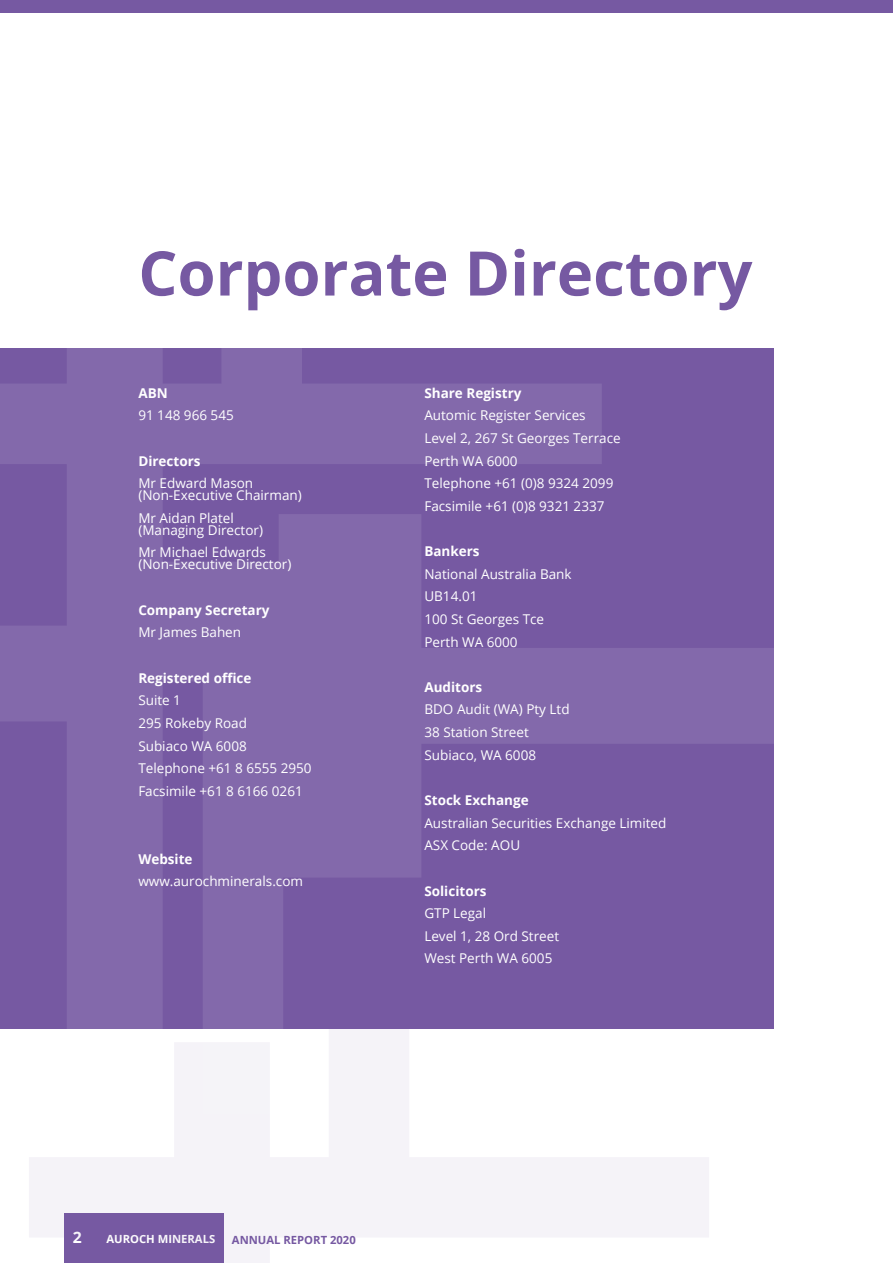
<style>
.page{position:relative;width:893px;height:1263px;background:#fff}
.page>*{position:absolute;margin:0;border:0;box-sizing:border-box;transform-origin:0 0}
.t1{font:700 61.5px "Open Sans";color:#7659a2}
.t2{font:700 15.75px "Open Sans";color:#fff}
.t3{font:13.5px/22.6px "Open Sans";color:#fff}
.t4{font:700 13.5px "Open Sans";color:#fff}
.t5{font:700 11.25px "Open Sans";color:#7659a2}
.t6{font:700 11.25px "Open Sans";color:#fff}
</style>
<div class="page">
<div style="left:0;top:0;width:893px;height:13px;background:#7659a2"></div>
<svg style="left:270px;top:1028px;width:439px;height:209px"></svg>
<svg style="left:29px;top:1114px;width:241px;height:149px;fill:#f5f3f8"></svg>
<div style="left:0;top:348px;width:774px;height:680px;background:#7659a2"></div>
<svg style="left:163px;top:562px;width:233px;height:552px"></svg>
<svg style="left:163px;top:348px;width:439px;height:116px;fill:#8369ab"></svg>
<svg style="left:0;top:348px;width:163px;height:681px;fill:#8369ab"></svg>
<svg style="left:279px;top:514px;width:495px;height:364px;fill:#8369ab"></svg>
<h1 class="t1" style="left:138px;top:230px;width:616px">Corporate Directory</h1>
<p class="t4" style="left:138px;top:383px;width:31px">ABN</p>
<p class="t3" style="left:138px;top:404px;width:97px">91 148 966 545</p>
<p class="t4" style="left:138px;top:451px;width:64px">Directors</p>
<p class="t3" style="left:138px;top:477px;width:165px;line-height:12px">Mr Edward Mason (Non-Executive Chairman)</p>
<p class="t3" style="left:138px;top:512px;width:126px;line-height:12px">Mr Aidan Platel (Managing Director)</p>
<p class="t3" style="left:138px;top:546px;width:155px;line-height:12px">Mr Michael Edwards (Non-Executive Director)</p>
<p class="t4" style="left:138px;top:600px;width:133px">Company Secretary</p>
<p class="t3" style="left:138px;top:621px;width:104px">Mr James Bahen</p>
<p class="t4" style="left:138px;top:668px;width:115px">Registered office</p>
<p class="t3" style="left:138px;top:689px;width:175px">Suite 1<br>295 Rokeby Road<br>Subiaco WA 6008<br>Telephone +61 8 6555 2950<br>Facsimile +61 8 6166 0261</p>
<p class="t4" style="left:138px;top:849px;width:56px">Website</p>
<p class="t3" style="left:138px;top:870px;width:166px">www.aurochminerals.com</p>
<p class="t4" style="left:424px;top:383px;width:99px">Share Registry</p>
<p class="t3" style="left:424px;top:404px;width:198px">Automic Register Services<br>Level 2, 267 St Georges Terrace<br>Perth WA 6000<br>Telephone +61 (0)8 9324 2099<br>Facsimile +61 (0)8 9321 2337</p>
<p class="t4" style="left:424px;top:542px;width:57px">Bankers</p>
<p class="t3" style="left:424px;top:562px;width:149px">National Australia Bank<br>UB14.01<br>100 St Georges Tce<br>Perth WA 6000</p>
<p class="t4" style="left:424px;top:677px;width:59px">Auditors</p>
<p class="t3" style="left:424px;top:698px;width:147px">BDO Audit (WA) Pty Ltd<br>38 Station Street<br>Subiaco, WA 6008</p>
<p class="t4" style="left:424px;top:790px;width:106px">Stock Exchange</p>
<p class="t3" style="left:424px;top:811px;width:244px">Australian Securities Exchange Limited<br>ASX Code: AOU</p>
<p class="t4" style="left:424px;top:881px;width:64px">Solicitors</p>
<p class="t3" style="left:424px;top:901px;width:136px">GTP Legal<br>Level 1, 28 Ord Street<br>West Perth WA 6005</p>
<p class="t2" style="left:73px;top:1226px;width:10px">2</p>
<p class="t6" style="left:106px;top:1231px;width:110px">AUROCH MINERALS</p>
<p class="t5" style="left:232px;top:1232px;width:125px">ANNUAL REPORT 2020</p>
</div>
